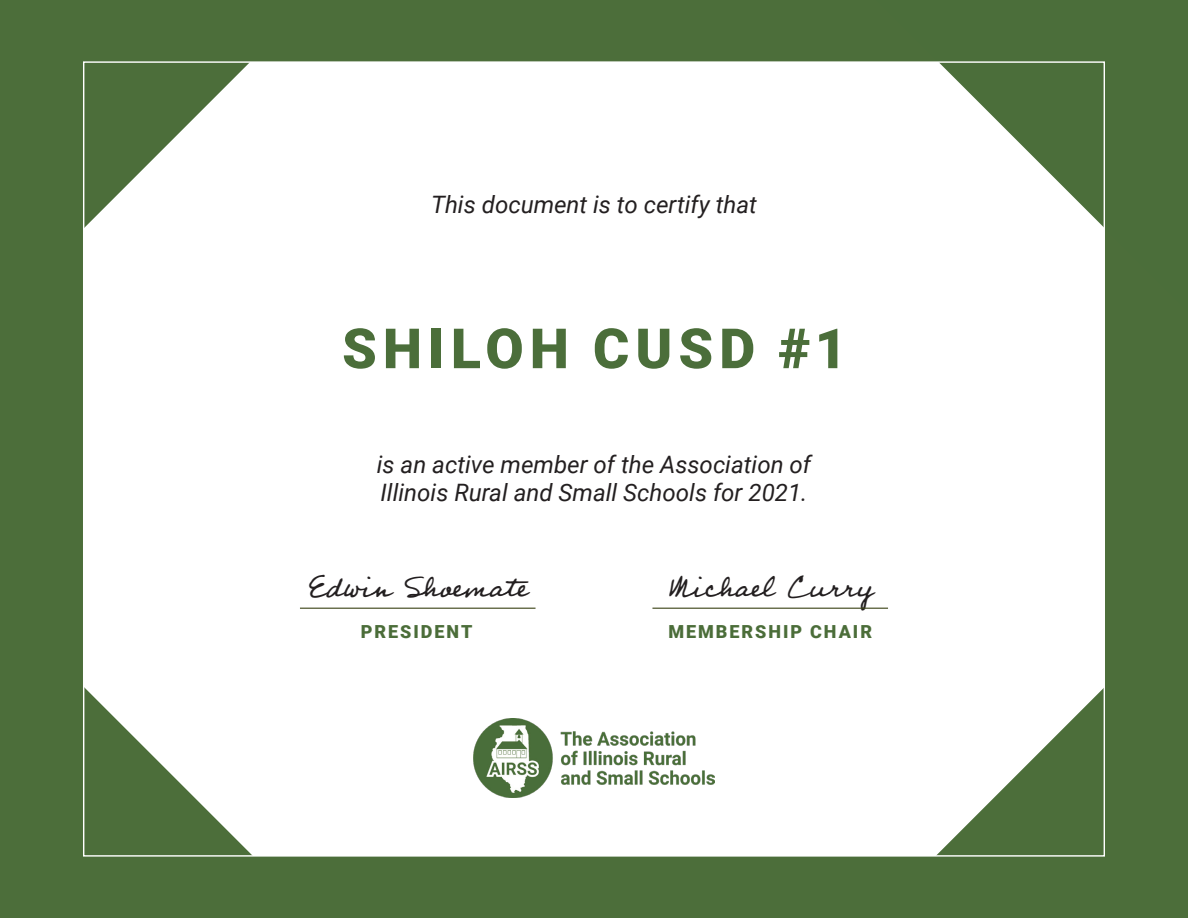
<style>
.page{position:relative;width:1188px;height:918px;background:#4c6e3a}
.page>*{position:absolute;margin:0;border:0;box-sizing:border-box;transform-origin:0 0}
.t1{font:900 55.5px "Roboto";letter-spacing:.11em;color:#4b6e3a}
.t2{font:36px "Professor";color:#231f20}
.t3{font:italic 24px/28.8px "Roboto";color:#231f20}
.t4{font:900 18px "Roboto";letter-spacing:.11em;color:#4b6d39}
</style>
<div class="page">
<div style="left:84px;top:62px;width:1020px;height:794px;background:#fff"></div>
<svg style="left:85px;top:63px;width:164px;height:164px;fill:#4c6e3a"></svg>
<svg style="left:85px;top:607px;width:230px;height:248px"></svg>
<svg style="left:939px;top:63px;width:164px;height:164px"></svg>
<svg style="left:874px;top:607px;width:229px;height:248px"></svg>
<img style="left:474px;top:719px;width:240px;height:79px">
<hr style="left:300px;top:608px;width:236px;height:1px;background:#3e461a">
<hr style="left:652px;top:608px;width:236px;height:1px;background:#3e461a">
<p class="t3" style="left:431px;top:189px;width:327px">This document is to certify that</p>
<p class="t1" style="left:342px;top:310px;width:506px">SHILOH CUSD #1</p>
<p class="t3" style="left:377px;top:449px;width:436px">is an active member of the Association of<br>Illinois Rural and Small Schools for 2021.</p>
<h2 class="t2" style="left:308px;top:563px;width:221px">Edwin Shoemate</h2>
<h2 class="t2" style="left:668px;top:563px;width:207px">Michael Curry</h2>
<p class="t4" style="left:361px;top:619px;width:113px">PRESIDENT</p>
<p class="t4" style="left:668px;top:619px;width:205px">MEMBERSHIP CHAIR</p>
</div>
